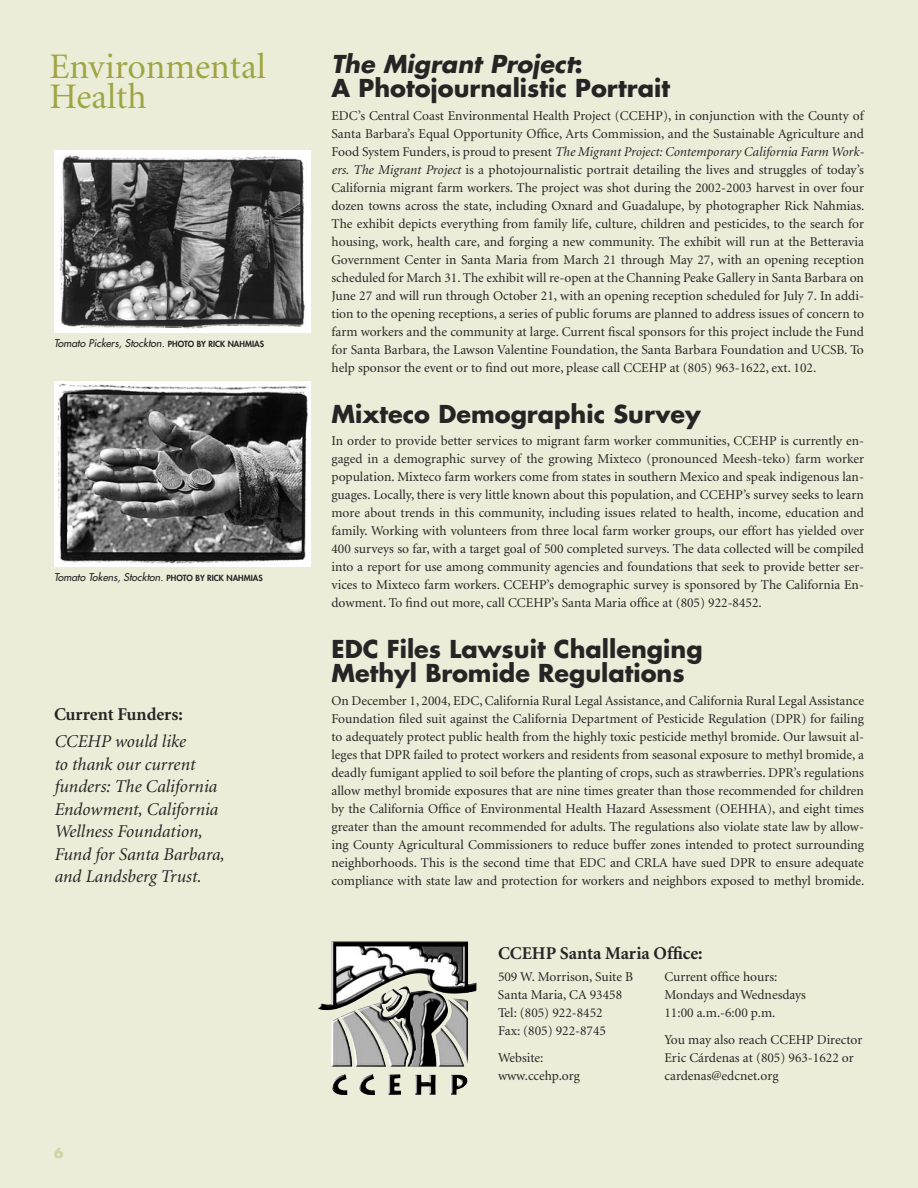
<style>
.page{position:relative;width:918px;height:1188px;background:#ecedd9}
.page>*{position:absolute;margin:0;border:0;box-sizing:border-box;transform-origin:0 0}
.t1{font:36px/30px "Minion";color:#9fa543}
.t2{font:700 24px/24px "Futura";color:#262424}
.t3{font:italic 18px/22.5px "Minion";color:#262424}
.t4{font:700 18px "Minion";color:#262424}
.t5{font:13.5px/18px "Minion";color:#262424}
.t6{font:700 13.5px "Futura";color:#cfd2a1}
.t7{font:italic 10.5px "Futura";color:#262424}
.s1{font-weight:800;font-style:normal;font-size:8.25px}
.s2{font-style:italic}
</style>
<div class="page">
<img style="left:318px;top:942px;width:159px;height:153px">
<img style="left:54px;top:150px;width:257px;height:182px">
<img style="left:54px;top:381px;width:257px;height:185px">
<h1 class="t1" style="left:50px;top:53px;width:218px">Environmental<br>Health</h1>
<p class="t7" style="left:54px;top:337px;width:212px">Tomato Pickers, Stockton. <span class="s1">PHOTO BY RICK NAHMIAS</span></p>
<p class="t7" style="left:54px;top:571px;width:210px">Tomato Tokens, Stockton. <span class="s1">PHOTO BY RICK NAHMIAS</span></p>
<h3 class="t4" style="left:54px;top:705px;width:130px">Current Funders:</h3>
<h3 class="t3" style="left:54px;top:731px;width:172px">CCEHP would like<br>to thank our current funders: The California<br>Endowment, California<br>Wellness Foundation,<br>Fund for Santa Barbara, and Landsberg Trust.</h3>
<p class="t6" style="left:54px;top:1144px;width:11px">6</p>
<h2 class="t2" style="left:332px;top:52px;width:340px"><span class="s2">The Migrant Project</span>:<br>A Photojournalistic Portrait</h2>
<p class="t5" style="left:332px;top:107px;width:534px;text-align:justify">EDC’s Central Coast Environmental Health Project (CCEHP), in conjunction with the County of Santa Barbara’s Equal Opportunity Office, Arts Commission, and the Sustainable Agriculture and Food System Funders, is proud to present <span class="s2">The Migrant Project: Contemporary California Farm Work&shy;ers</span>. <span class="s2">The Migrant Project</span> is a photojournalistic portrait detailing the lives and struggles of today’s California migrant farm workers. The project was shot during the 2002-2003 harvest in over four dozen towns across the state, including Oxnard and Guadalupe, by photographer Rick Nahmias.<br>The exhibit depicts everything from family life, culture, children and pesticides, to the search for housing, work, health care, and forging a new community. The exhibit will run at the Betteravia Government Center in Santa Maria from March 21 through May 27, with an opening reception scheduled for March 31. The exhibit will re-open at the Channing Peake Gallery in Santa Barbara on June 27 and will run through October 21, with an opening reception scheduled for July 7. In addi&shy;tion to the opening receptions, a series of public forums are planned to address issues of concern to farm workers and the community at large. Current fiscal sponsors for this project include the Fund for Santa Barbara, the Lawson Valentine Foundation, the Santa Barbara Foundation and UCSB. To help sponsor the event or to find out more, please call CCEHP at (805) 963-1622, ext. 102.</p>
<h2 class="t2" style="left:332px;top:401px;width:371px">Mixteco Demographic Survey</h2>
<p class="t5" style="left:332px;top:432px;width:534px;text-align:justify">In order to provide better services to migrant farm worker communities, CCEHP is currently en&shy;gaged in a demographic survey of the growing Mixteco (pronounced Meesh-teko) farm worker population. Mixteco farm workers come from states in southern Mexico and speak indigenous lan&shy;guages. Locally, there is very little known about this population, and CCEHP’s survey seeks to learn more about trends in this community, including issues related to health, income, education and family. Working with volunteers from three local farm worker groups, our effort has yielded over 400 surveys so far, with a target goal of 500 completed surveys. The data collected will be compiled into a report for use among community agencies and foundations that seek to provide better ser&shy;vices to Mixteco farm workers. CCEHP’s demographic survey is sponsored by The California En&shy;dowment. To find out more, call CCEHP’s Santa Maria office at (805) 922-8452.</p>
<h2 class="t2" style="left:332px;top:637px;width:373px">EDC Files Lawsuit Challenging<br>Methyl Bromide Regulations</h2>
<p class="t5" style="left:332px;top:692px;width:534px;text-align:justify">On December 1, 2004, EDC, California Rural Legal Assistance, and California Rural Legal Assistance Foundation filed suit against the California Department of Pesticide Regulation (DPR) for failing to adequately protect public health from the highly toxic pesticide methyl bromide. Our lawsuit al&shy;leges that DPR failed to protect workers and residents from seasonal exposure to methyl bromide, a deadly fumigant applied to soil before the planting of crops, such as strawberries. DPR’s regulations allow methyl bromide exposures that are nine times greater than those recommended for children by the California Office of Environmental Health Hazard Assessment (OEHHA), and eight times greater than the amount recommended for adults. The regulations also violate state law by allow&shy;ing County Agricultural Commissioners to reduce buffer zones intended to protect surrounding neighborhoods. This is the second time that EDC and CRLA have sued DPR to ensure adequate compliance with state law and protection for workers and neighbors exposed to methyl bromide.</p>
<h3 class="t4" style="left:498px;top:944px;width:206px">CCEHP Santa Maria Office:</h3>
<p class="t5" style="left:498px;top:968px;width:137px">509 W. Morrison, Suite B<br>Santa Maria, CA 93458<br>Tel: (805) 922-8452<br>Fax: (805) 922-8745</p>
<p class="t5" style="left:498px;top:1049px;width:84px">Website: www.ccehp.org</p>
<p class="t5" style="left:664px;top:968px;width:143px">Current office hours:<br>Mondays and Wednesdays<br>11:00 a.m.-6:00 p.m.</p>
<p class="t5" style="left:664px;top:1031px;width:199px">You may also reach CCEHP Director<br>Eric Cárdenas at (805) 963-1622 or cardenas@edcnet.org</p>
</div>
